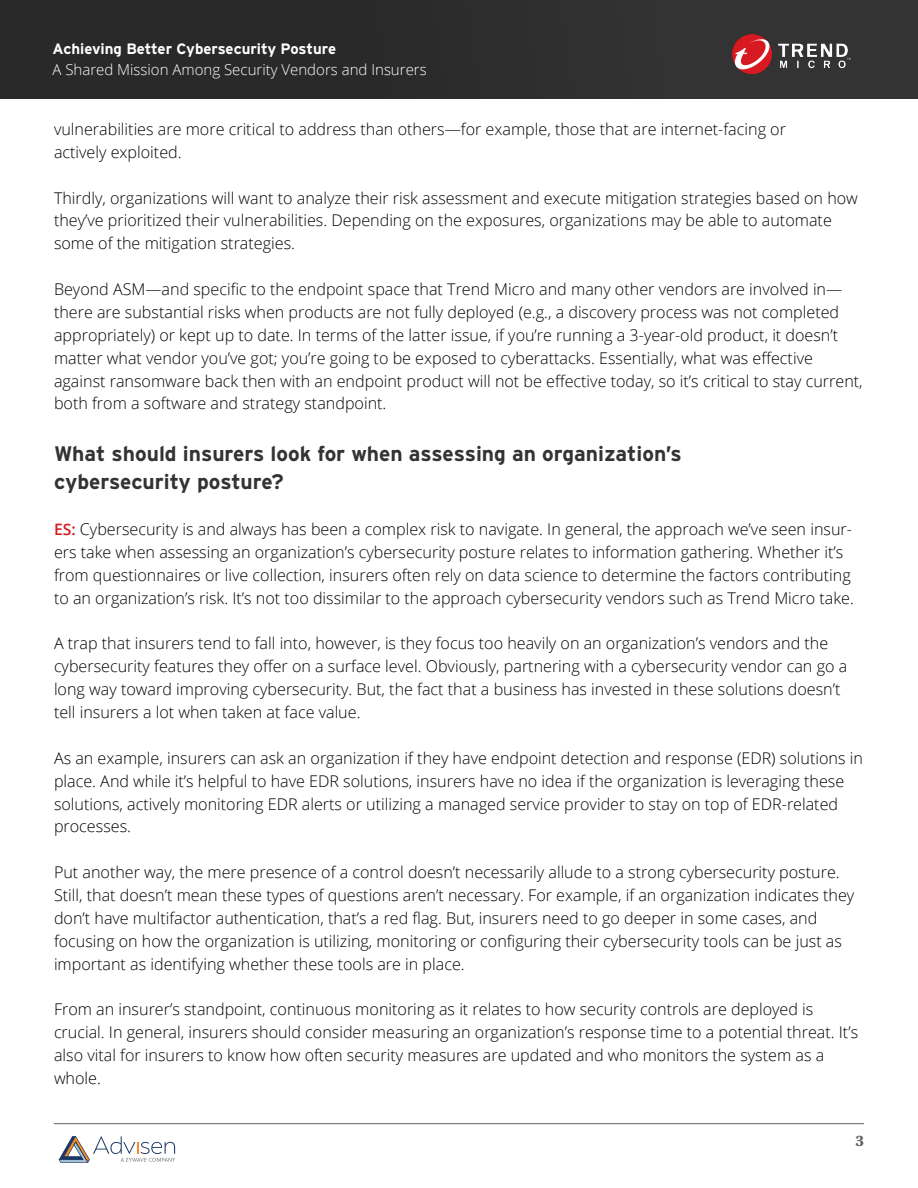
<style>
.page{position:relative;width:918px;height:1188px;background:#fff}
.page>*{position:absolute;margin:0;border:0;box-sizing:border-box;transform-origin:0 0}
.t1{font:700 21px/28.5px "Interstate";color:#333}
.t2{font:300 16.2px/22.8px "Open Sans";color:#000}
.t3{font:700 16.2px "Utopia Std";color:#606163}
.TitleHeader{font:300 15px/21px "Open Sans";color:#fff}
.s1{font-family:"Interstate";font-weight:700}
.s2{font-weight:600;font-size:15.75px;color:#d71920}
</style>
<div class="page">
<div style="left:0;top:0;width:918px;height:99px;background:#2b2b2b"></div>
<img style="left:732px;top:34px;width:118px;height:40px">
<svg style="left:59px;top:1136px;width:116px;height:27px"></svg>
<hr style="left:54px;top:1123px;width:810px;height:1px;background:#606163">
<p class="TitleHeader" style="left:52px;top:38px;width:376px"><span class="s1">Achieving Better Cybersecurity Posture<br></span>A Shared Mission Among Security Vendors and Insurers</p>
<p class="t2" style="left:54px;top:117px;width:734px">vulnerabilities are more critical to address than others—for example, those that are internet-facing or actively exploited.</p>
<p class="t2" style="left:54px;top:186px;width:805px">Thirdly, organizations will want to analyze their risk assessment and execute mitigation strategies based on how they’ve prioritized their vulnerabilities. Depending on the exposures, organizations may be able to automate some of the mitigation strategies.</p>
<p class="t2" style="left:54px;top:277px;width:810px">Beyond ASM—and specific to the endpoint space that Trend Micro and many other vendors are involved in— there are substantial risks when products are not fully deployed (e.g., a discovery process was not completed appropriately) or kept up to date. In terms of the latter issue, if you’re running a 3-year-old product, it doesn’t matter what vendor you’ve got; you’re going to be exposed to cyberattacks. Essentially, what was effective against ransomware back then with an endpoint product will not be effective today, so it’s critical to stay current, both from a software and strategy standpoint.</p>
<p class="t1" style="left:54px;top:439px;width:629px">What should insurers look for when assessing an organization’s cybersecurity posture?</p>
<p class="t2" style="left:54px;top:517px;width:801px"><span class="s2">ES:</span> Cybersecurity is and always has been a complex risk to navigate. In general, the approach we’ve seen insur&shy;ers take when assessing an organization’s cybersecurity posture relates to information gathering. Whether it’s from questionnaires or live collection, insurers often rely on data science to determine the factors contributing to an organization’s risk. It’s not too dissimilar to the approach cybersecurity vendors such as Trend Micro take.</p>
<p class="t2" style="left:54px;top:632px;width:795px">A trap that insurers tend to fall into, however, is they focus too heavily on an organization’s vendors and the cybersecurity features they offer on a surface level. Obviously, partnering with a cybersecurity vendor can go a long way toward improving cybersecurity. But, the fact that a business has invested in these solutions doesn’t tell insurers a lot when taken at face value.</p>
<p class="t2" style="left:54px;top:746px;width:810px">As an example, insurers can ask an organization if they have endpoint detection and response (EDR) solutions in place. And while it’s helpful to have EDR solutions, insurers have no idea if the organization is leveraging these solutions, actively monitoring EDR alerts or utilizing a managed service provider to stay on top of EDR-related processes.</p>
<p class="t2" style="left:54px;top:861px;width:802px">Put another way, the mere presence of a control doesn’t necessarily allude to a strong cybersecurity posture.<br>Still, that doesn’t mean these types of questions aren’t necessary. For example, if an organization indicates they don’t have multifactor authentication, that’s a red flag. But, insurers need to go deeper in some cases, and focusing on how the organization is utilizing, monitoring or configuring their cybersecurity tools can be just as important as identifying whether these tools are in place.</p>
<p class="t2" style="left:54px;top:998px;width:806px">From an insurer’s standpoint, continuous monitoring as it relates to how security controls are deployed is crucial. In general, insurers should consider measuring an organization’s response time to a potential threat. It’s also vital for insurers to know how often security measures are updated and who monitors the system as a whole.</p>
<p class="t3" style="left:855px;top:1131px;width:10px">3</p>
</div>
